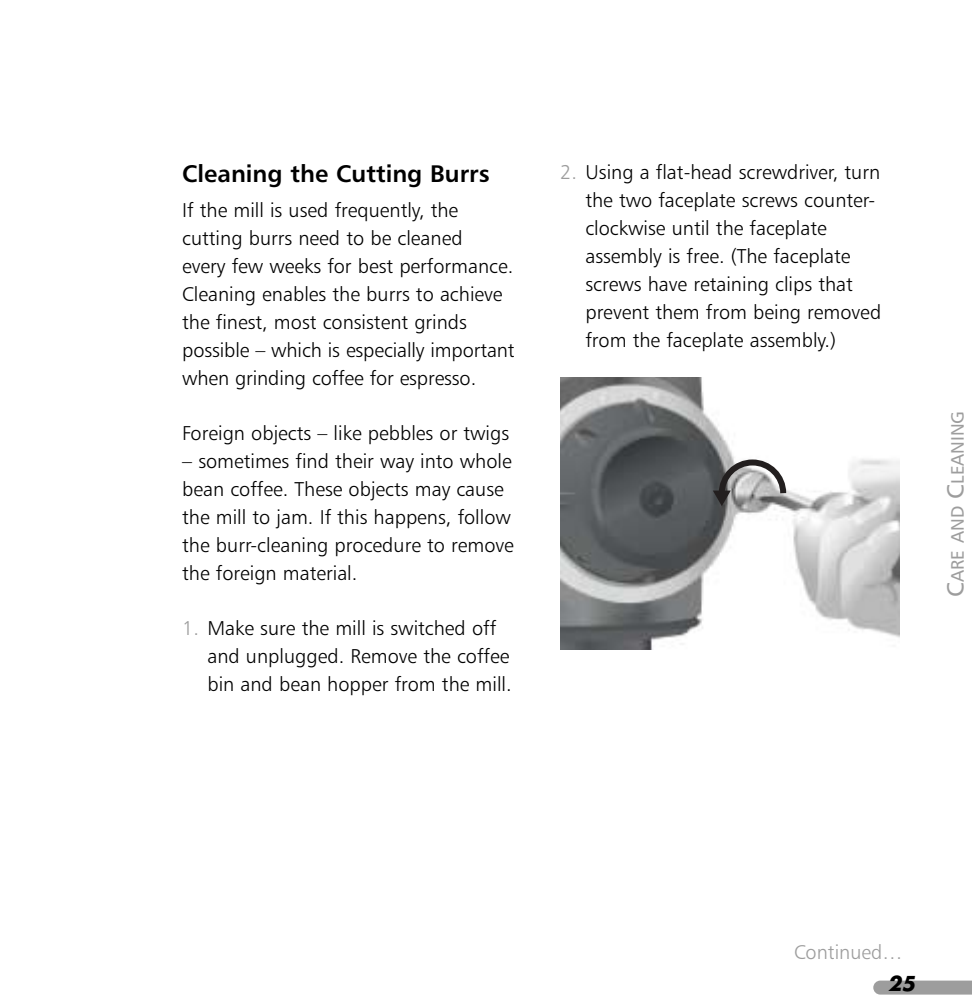
<style>
.page{position:relative;width:972px;height:1008px;background:#fff}
.page>*{position:absolute;margin:0;border:0;box-sizing:border-box;transform-origin:0 0}
.t1{font:24px "Humanist 777 BT Bold B";color:#000}
.t2{font:20px/28px "Humanist 777 BT Light B";color:#000}
.t3{font:20px "Humanist 777 BT Light B";color:#9d9d9d}
.t4{font:italic 700 20px "Futura";color:#000}
.t5{font:18px "Humanist 777 BT Roman B";color:#9d9d9d}
.s1{color:#9d9d9d}
.s2{font-size:24px}
</style>
<div class="page">
<svg style="left:873px;top:981px;width:99px;height:14px"></svg>
<img style="left:560px;top:377px;width:340px;height:272px">
<svg style="left:713px;top:456px;width:76px;height:50px"></svg>
<p class="t1" style="left:182px;top:164px;width:309px">Cleaning the Cutting Burrs</p>
<p class="t2" style="left:182px;top:197px;width:334px">If the mill is used frequently, the cutting burrs need to be cleaned<br>every few weeks for best performance.<br>Cleaning enables the burrs to achieve the finest, most consistent grinds possible – which is especially important when grinding coffee for espresso.</p>
<p class="t2" style="left:182px;top:420px;width:328px">Foreign objects – like pebbles or twigs</p>
<p class="t2" style="left:182px;top:448px;width:333px">– sometimes find their way into whole bean coffee. These objects may cause the mill to jam. If this happens, follow the burr-cleaning procedure to remove the foreign material.</p>
<p class="t2" style="left:207px;top:615px;width:306px;text-indent:-25px"><span class="s1">1.</span> Make sure the mill is switched off and unplugged. Remove the coffee bin and bean hopper from the mill.</p>
<p class="t2" style="left:585px;top:159px;width:297px;text-indent:-25px"><span class="s1">2.</span> Using a flat-head screwdriver, turn the two faceplate screws counter&shy;clockwise until the faceplate assembly is free. (The faceplate screws have retaining clips that prevent them from being removed from the faceplate assembly.)</p>
<p class="t5" style="left:950px;top:597px;width:188px;rotate:-90deg"><span class="s2">C</span>ARE AND <span class="s2">C</span>LEANING</p>
<p class="t3" style="left:794px;top:943px;width:110px">Continued…</p>
<p class="t4" style="left:888px;top:974px;width:29px">25</p>
</div>
